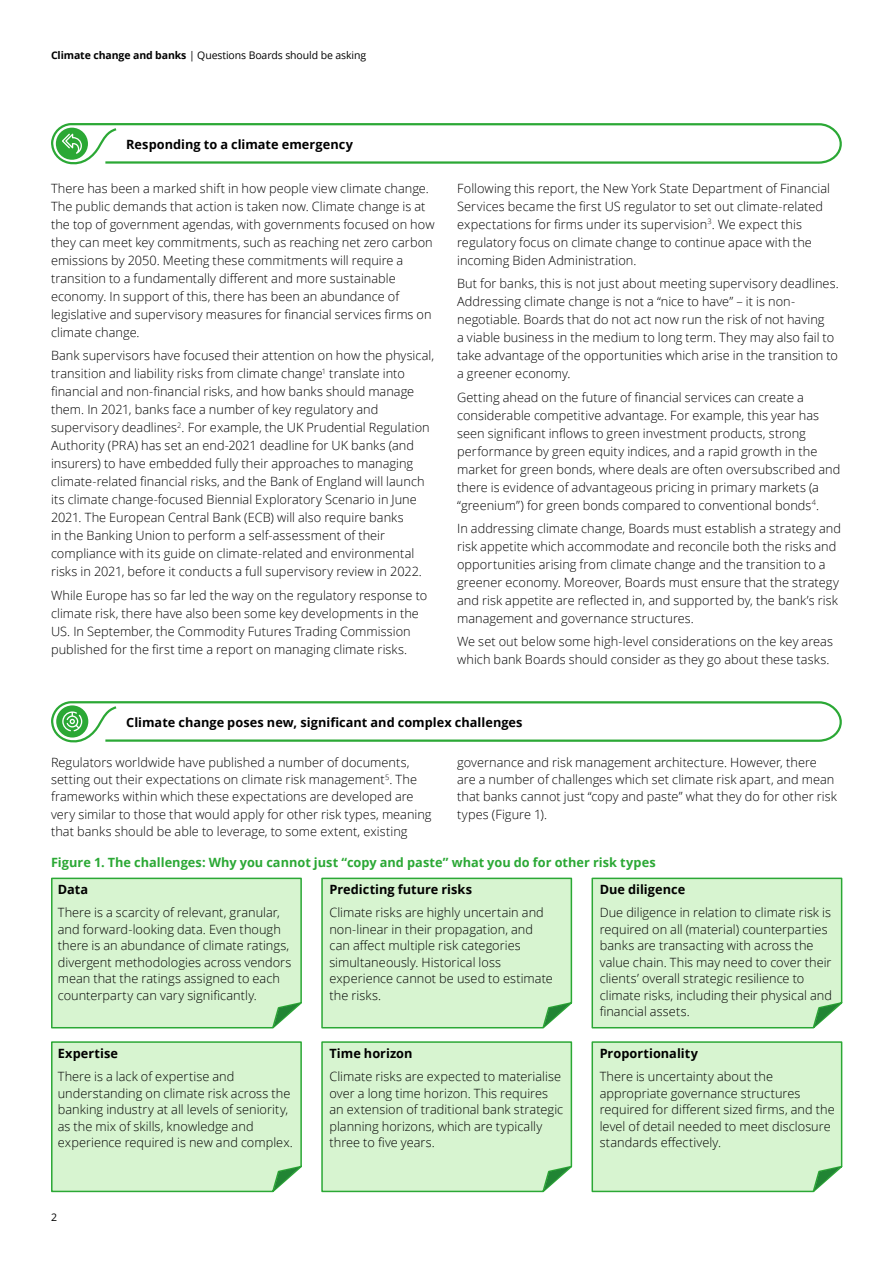
<style>
.page{position:relative;width:893px;height:1263px;background:#fff}
.page>*{position:absolute;margin:0;border:0;box-sizing:border-box;transform-origin:0 0}
.t1{font:300 12.75px/18px "Open Sans";letter-spacing:.005em;color:#000}
.t2{font:700 12.75px "Open Sans";color:#000}
.t3{font:700 12.75px "Open Sans";letter-spacing:.005em;color:#2ba835}
.t4{font:10.5px "Open Sans";letter-spacing:-.01em;color:#000}
.s1{font-weight:700}
</style>
<div class="page">
<svg style="left:591px;top:877px;width:252px;height:152px;background:#d1f1cb"></svg>
<svg style="left:321px;top:877px;width:252px;height:152px;background:#cff0c9"></svg>
<div style="left:51px;top:877px;width:251px;height:152px;background:#d7f4d0"></div>
<svg style="left:591px;top:1041px;width:252px;height:152px;background:#d1f1cb"></svg>
<svg style="left:321px;top:1041px;width:252px;height:152px;background:#cff0c9"></svg>
<div style="left:51px;top:1041px;width:251px;height:152px;background:#d7f4d0"></div>
<svg style="left:51px;top:701px;width:790px;height:42px"></svg>
<svg style="left:51px;top:123px;width:790px;height:42px"></svg>
<p class="t4" style="left:51px;top:48px;width:317px"><span class="s1">Climate change and banks</span> | Questions Boards should be asking</p>
<p class="t2" style="left:126px;top:135px;width:228px">Responding to a climate emergency</p>
<p class="t1" style="left:51px;top:179px;width:385px">There has been a marked shift in how people view climate change.<br>The public demands that action is taken now. Climate change is at the top of government agendas, with governments focused on how they can meet key commitments, such as reaching net zero carbon emissions by 2050. Meeting these commitments will require a transition to a fundamentally different and more sustainable economy. In support of this, there has been an abundance of legislative and supervisory measures for financial services firms on climate change.</p>
<p class="t1" style="left:51px;top:346px;width:385px">Bank supervisors have focused their attention on how the physical, transition and liability risks from climate change<sup>1</sup> translate into financial and non-financial risks, and how banks should manage them. In 2021, banks face a number of key regulatory and supervisory deadlines<sup>2</sup>. For example, the UK Prudential Regulation Authority (PRA) has set an end-2021 deadline for UK banks (and insurers) to have embedded fully their approaches to managing climate-related financial risks, and the Bank of England will launch its climate change-focused Biennial Exploratory Scenario in June 2021. The European Central Bank (ECB) will also require banks<br>in the Banking Union to perform a self-assessment of their compliance with its guide on climate-related and environmental risks in 2021, before it conducts a full supervisory review in 2022.</p>
<p class="t1" style="left:51px;top:586px;width:378px">While Europe has so far led the way on the regulatory response to climate risk, there have also been some key developments in the US. In September, the Commodity Futures Trading Commission published for the first time a report on managing climate risks.</p>
<p class="t1" style="left:457px;top:179px;width:374px">Following this report, the New York State Department of Financial Services became the first US regulator to set out climate-related expectations for firms under its supervision<sup>3</sup>. We expect this regulatory focus on climate change to continue apace with the incoming Biden Administration.</p>
<p class="t1" style="left:457px;top:274px;width:383px">But for banks, this is not just about meeting supervisory deadlines.<br>Addressing climate change is not a “nice to have” – it is non&shy;negotiable. Boards that do not act now run the risk of not having<br>a viable business in the medium to long term. They may also fail to take advantage of the opportunities which arise in the transition to a greener economy.</p>
<p class="t1" style="left:457px;top:388px;width:385px">Getting ahead on the future of financial services can create a considerable competitive advantage. For example, this year has seen significant inflows to green investment products, strong performance by green equity indices, and a rapid growth in the market for green bonds, where deals are often oversubscribed and there is evidence of advantageous pricing in primary markets (a “greenium”) for green bonds compared to conventional bonds<sup>4</sup>.</p>
<p class="t1" style="left:457px;top:519px;width:385px">In addressing climate change, Boards must establish a strategy and risk appetite which accommodate and reconcile both the risks and opportunities arising from climate change and the transition to a greener economy. Moreover, Boards must ensure that the strategy and risk appetite are reflected in, and supported by, the bank’s risk management and governance structures.</p>
<p class="t1" style="left:457px;top:632px;width:377px">We set out below some high-level considerations on the key areas which bank Boards should consider as they go about these tasks.</p>
<p class="t2" style="left:126px;top:713px;width:398px">Climate change poses new, significant and complex challenges</p>
<p class="t1" style="left:51px;top:753px;width:382px;line-height:17.2px">Regulators worldwide have published a number of documents, setting out their expectations on climate risk management<sup>5</sup>. The frameworks within which these expectations are developed are very similar to those that would apply for other risk types, meaning that banks should be able to leverage, to some extent, existing</p>
<p class="t1" style="left:457px;top:753px;width:381px;line-height:17.2px">governance and risk management architecture. However, there are a number of challenges which set climate risk apart, and mean that banks cannot just “copy and paste” what they do for other risk types (Figure 1).</p>
<p class="t3" style="left:51px;top:854px;width:606px">Figure 1. The challenges: Why you cannot just “copy and paste” what you do for other risk types</p>
<p class="t2" style="left:58px;top:880px;width:32px">Data</p>
<p class="t1" style="left:58px;top:904px;width:235px;line-height:16.5px">There is a scarcity of relevant, granular, and forward-looking data. Even though there is an abundance of climate ratings, divergent methodologies across vendors mean that the ratings assigned to each counterparty can vary significantly.</p>
<p class="t2" style="left:329px;top:880px;width:144px">Predicting future risks</p>
<p class="t1" style="left:329px;top:904px;width:225px;line-height:16.5px">Climate risks are highly uncertain and non-linear in their propagation, and can affect multiple risk categories simultaneously. Historical loss experience cannot be used to estimate the risks.</p>
<p class="t2" style="left:600px;top:880px;width:87px">Due diligence</p>
<p class="t1" style="left:600px;top:904px;width:234px;line-height:16.5px">Due diligence in relation to climate risk is required on all (material) counterparties banks are transacting with across the value chain. This may need to cover their clients’ overall strategic resilience to climate risks, including their physical and financial assets.</p>
<p class="t2" style="left:58px;top:1044px;width:62px">Expertise</p>
<p class="t1" style="left:58px;top:1068px;width:237px;line-height:16.5px">There is a lack of expertise and understanding on climate risk across the banking industry at all levels of seniority, as the mix of skills, knowledge and experience required is new and complex.</p>
<p class="t4" style="left:51px;top:1210px;width:8px">2</p>
<p class="t2" style="left:329px;top:1044px;width:85px">Time horizon</p>
<p class="t1" style="left:329px;top:1068px;width:235px;line-height:16.5px">Climate risks are expected to materialise over a long time horizon. This requires an extension of traditional bank strategic planning horizons, which are typically three to five years.</p>
<p class="t2" style="left:600px;top:1044px;width:100px">Proportionality</p>
<p class="t1" style="left:600px;top:1068px;width:237px;line-height:16.5px">There is uncertainty about the appropriate governance structures required for different sized firms, and the level of detail needed to meet disclosure standards effectively.</p>
</div>
